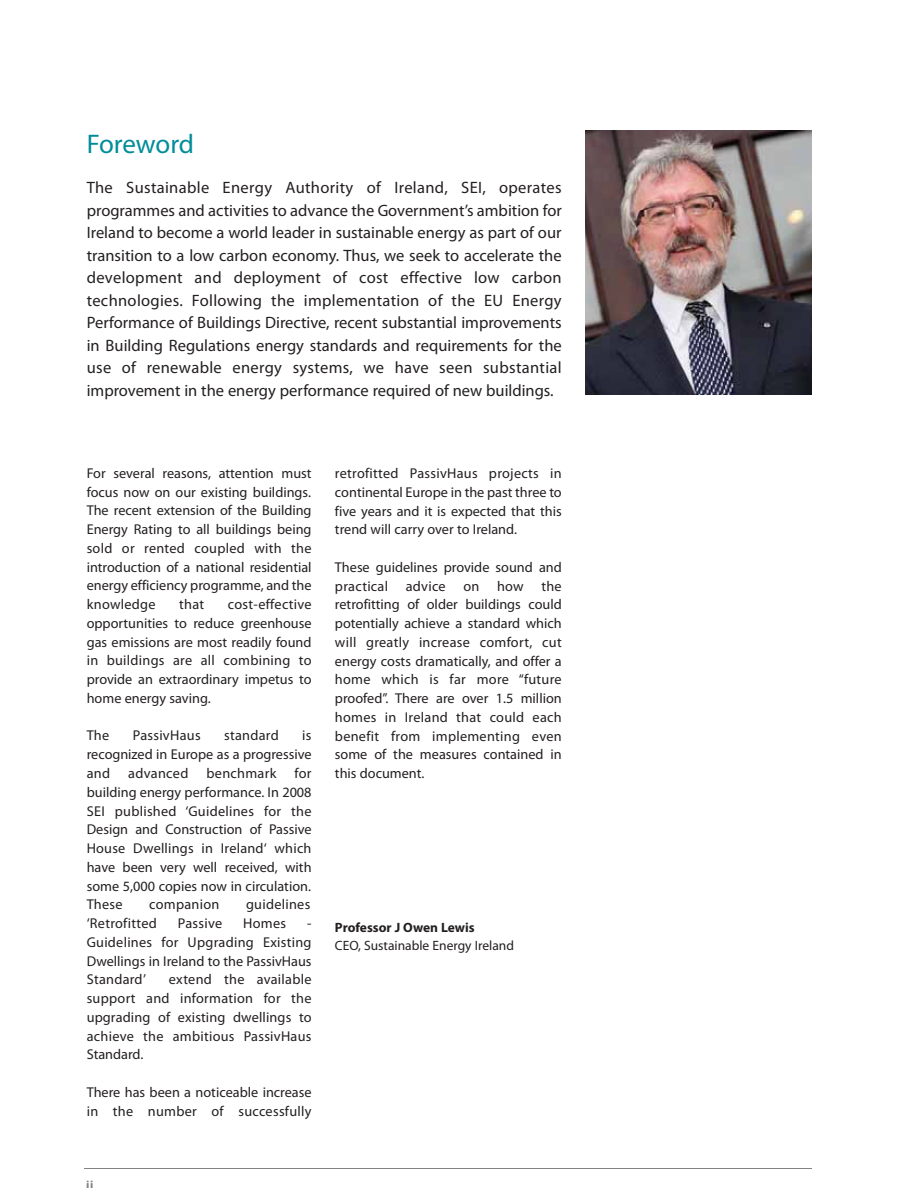
<style>
.page{position:relative;width:918px;height:1188px;background:#fff}
.page>*{position:absolute;margin:0;border:0;box-sizing:border-box;transform-origin:0 0}
.t1{font:27px "Myriad Pro";letter-spacing:-.01em;color:#008c9a}
.t2{font:16.5px/22.5px "Myriad Pro";color:#231f20;text-align:justify}
.t3{font:14.25px/18.8px "Myriad Pro";color:#231f20;text-align:justify}
.t4{font:14.25px "Myriad Pro";letter-spacing:.02em;color:#231f20}
.t5{font:13.5px "Myriad Pro";color:#231f20}
.t6{font:700 13.5px "Myriad Pro";color:#231f20}
.t7{font:700 12px "Myriad Pro";color:#808285}
</style>
<div class="page">
<hr style="left:85px;top:1168px;width:727px;height:1px;background:#808285">
<img style="left:585px;top:131px;width:227px;height:264px">
<h1 class="t1" style="left:87px;top:134px;width:109px">Foreword</h1>
<p class="t2" style="left:87px;top:178px;width:477px">The Sustainable Energy Authority of Ireland, SEI, operates programmes and activities to advance the Government’s ambition for Ireland to become a world leader in sustainable energy as part of our transition to a low carbon economy. Thus, we seek to accelerate the development and deployment of cost effective low carbon technologies. Following the implementation of the EU Energy Performance of Buildings Directive, recent substantial improvements in Building Regulations energy standards and requirements for the use of renewable energy systems, we have seen substantial improvement in the energy performance required of new buildings.</p>
<p class="t3" style="left:87px;top:465px;width:226px">For several reasons, attention must focus now on our existing buildings.<br>The recent extension of the Building Energy Rating to all buildings being sold or rented coupled with the introduction of a national residential energy efficiency programme, and the knowledge</p>
<p class="t3" style="left:87px;top:596px;width:226px;text-indent:141px">cost-effective opportunities to reduce greenhouse gas emissions are most readily found in buildings are all combining to provide an extraordinary impetus to home energy saving.</p>
<p class="t3" style="left:87px;top:727px;width:24px">The</p>
<p class="t4" style="left:133px;top:730px;width:69px">PassivHaus</p>
<p class="t4" style="left:224px;top:730px;width:56px">standard</p>
<p class="t3" style="left:179px;top:596px;width:27px">that</p>
<p class="t3" style="left:87px;top:727px;width:226px;text-indent:216px">is recognized in Europe as a progressive and</p>
<p class="t3" style="left:87px;top:765px;width:226px;text-indent:208px">for building energy performance. In 2008<br>SEI published ‘Guidelines for the Design and Construction of Passive House Dwellings in Ireland‘ which have been very well received, with some 5,000 copies now in circulation.<br>These</p>
<p class="t4" style="left:128px;top:768px;width:62px">advanced</p>
<p class="t4" style="left:207px;top:768px;width:71px">benchmark</p>
<p class="t4" style="left:149px;top:899px;width:72px">companion</p>
<p class="t4" style="left:246px;top:899px;width:66px">guidelines</p>
<p class="t4" style="left:87px;top:918px;width:72px">‘Retrofitted</p>
<p class="t4" style="left:178px;top:918px;width:46px">Passive</p>
<p class="t3" style="left:243px;top:915px;width:44px">Homes</p>
<p class="t3" style="left:87px;top:915px;width:226px;text-indent:221px">- Guidelines for Upgrading Existing Dwellings in Ireland to the PassivHaus Standard’</p>
<p class="t3" style="left:87px;top:971px;width:226px;text-indent:82px">extend the available support and information for the upgrading of existing dwellings to achieve the ambitious PassivHaus Standard.</p>
<p class="t3" style="left:87px;top:1084px;width:226px">There has been a noticeable increase in the number of successfully</p>
<p class="t3" style="left:335px;top:465px;width:228px">retrofitted PassivHaus projects in continental Europe in the past three to five years and it is expected that this trend will carry over to Ireland.</p>
<p class="t3" style="left:335px;top:559px;width:228px">These guidelines provide sound and practical advice on how the retrofitting of older buildings could potentially achieve a standard which will greatly increase comfort, cut energy costs dramatically, and offer a home which is far more “future proofed”. There are over 1.5 million homes in Ireland that could each benefit from implementing even some of the measures contained in this document.</p>
<p class="t6" style="left:335px;top:922px;width:141px">Professor J Owen Lewis</p>
<p class="t5" style="left:335px;top:941px;width:181px">CEO, Sustainable Energy Ireland</p>
<p class="t7" style="left:86px;top:1181px;width:9px">ii</p>
</div>
